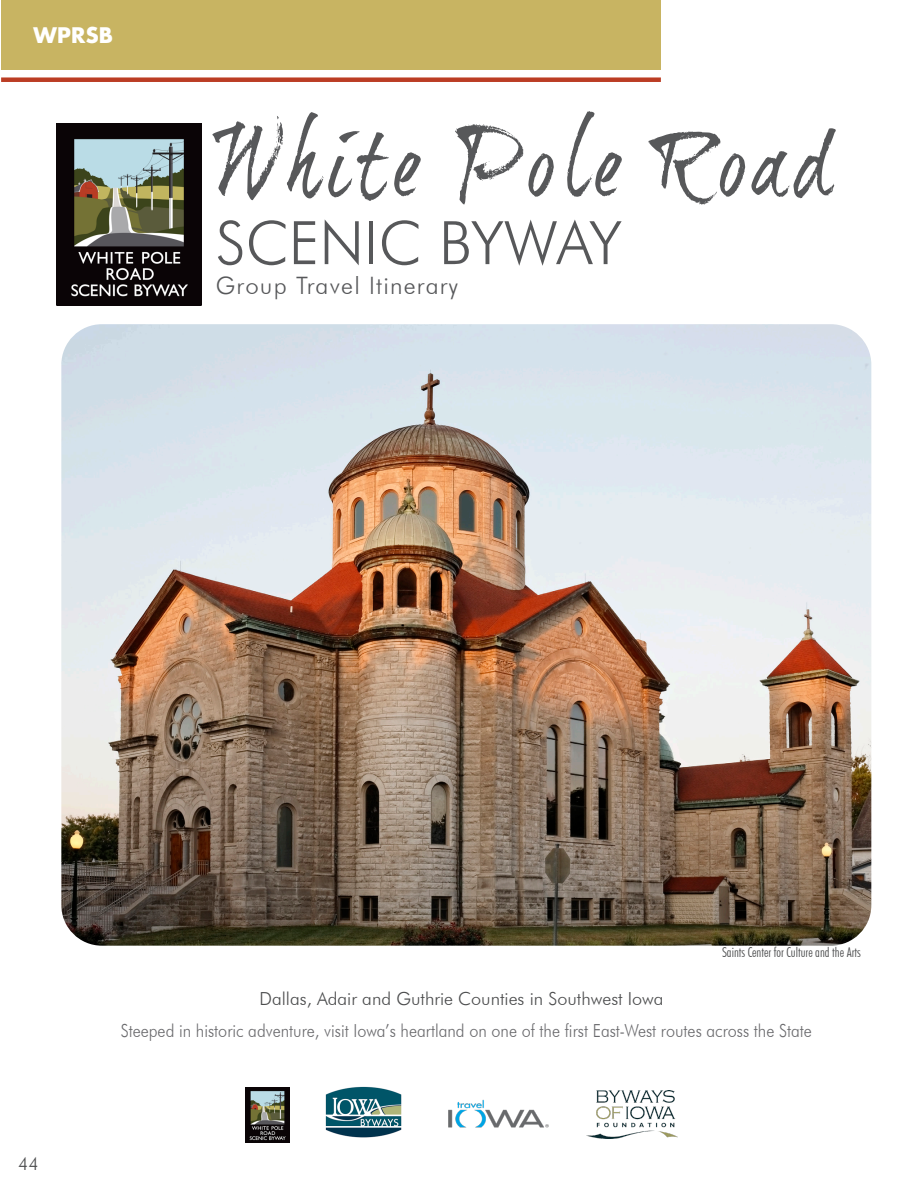
<style>
.page{position:relative;width:918px;height:1188px;background:#fff}
.page>*{position:absolute;margin:0;border:0;box-sizing:border-box;transform-origin:0 0}
.t1{font:93.75px "Brushtip Travis";letter-spacing:.1em;color:#57585a;scale:.8 1}
.t2{font:300 60px "Futura BT";color:#57585a}
.t3{font:300 24px "Futura BT";letter-spacing:.05em;color:#57585a}
.t4{font:700 21px "Futura LT";letter-spacing:.01em;color:#fff}
.t5{font:300 18px "Futura BT";color:#69696c;scale:.9 1}
.t6{font:300 18px "Futura BT";color:#4b4c4d}
.t7{font:300 condensed 13.5px "Futura BT";color:#4b4c4d}
</style>
<div class="page">
<div style="left:1px;top:0;width:660px;height:69px;background:#c8b462"></div>
<div style="left:1px;top:77px;width:660px;height:5px;background:#bb3d24"></div>
<img style="left:325px;top:1086px;width:77px;height:52px">
<img style="left:448px;top:1099px;width:101px;height:29px">
<img style="left:586px;top:1091px;width:91px;height:48px">
<img style="left:245px;top:1088px;width:45px;height:55px">
<img style="left:57px;top:123px;width:145px;height:183px">
<img style="left:61px;top:324px;width:810px;height:622px">
<p class="t4" style="left:34px;top:22px;width:81px">WPRSB</p>
<p class="t1" style="left:216px;top:107px;width:773px">White Pole Road</p>
<p class="t2" style="left:216px;top:206px;width:408px">SCENIC BYWAY</p>
<p class="t3" style="left:216px;top:271px;width:244px">Group Travel Itinerary</p>
<p class="t6" style="left:18px;top:1152px;width:22px">44</p>
<p class="t6" style="left:260px;top:988px;width:406px">Dallas, Adair and Guthrie Counties in Southwest Iowa</p>
<p class="t7" style="left:722px;top:944px;width:140px">Saints Center for Culture and the Arts</p>
<p class="t5" style="left:121px;top:1020px;width:770px">Steeped in historic adventure, visit Iowa’s heartland on one of the first East-West routes across the State</p>
</div>
